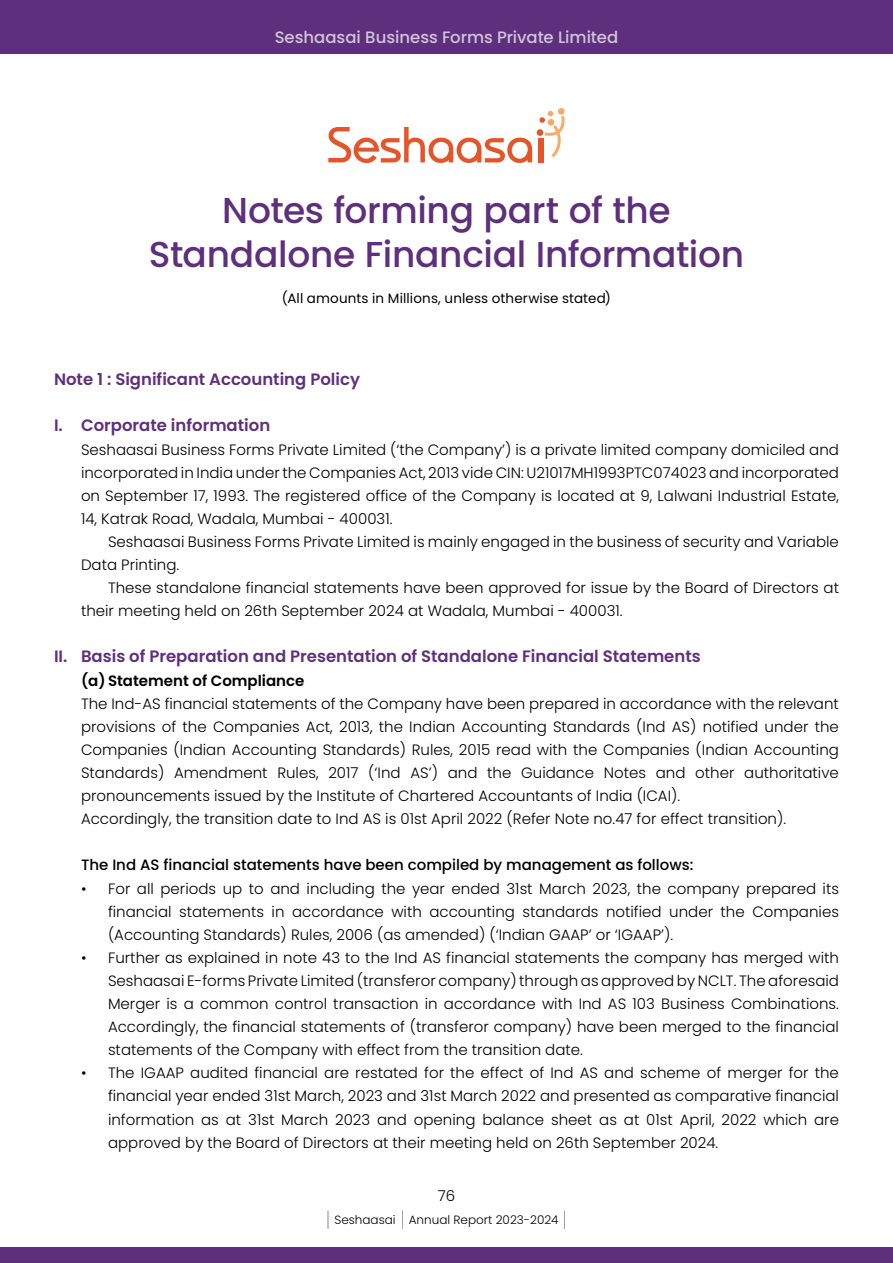
<style>
.page{position:relative;width:893px;height:1263px;background:#fff}
.page>*{position:absolute;margin:0;border:0;box-sizing:border-box;transform-origin:0 0}
.t1{font:500 36px/43.2px "Poppins";letter-spacing:-.01em;color:#5e2f7d;text-align:center}
.t2{font:600 16.5px "Poppins";color:#5e2f7d}
.t3{font:500 16.5px "Poppins";color:#d0c5d9}
.t4{font:300 15px/23.1px "Poppins";color:#000;text-align:justify}
.t5{font:500 15px "Poppins";color:#000}
.t6{font:600 15px "Poppins";color:#000}
.t7{font:13.5px "Poppins";letter-spacing:.01em;color:#000}
.t8{font:300 12px "Poppins";color:#000}
.s1{font-weight:100;font-size:21px}
</style>
<div class="page">
<div style="left:0;top:0;width:893px;height:54px;background:#5e2f7d"></div>
<div style="left:0;top:1247px;width:893px;height:16px;background:#5e2f7d"></div>
<svg style="left:328px;top:108px;width:237px;height:56px"></svg>
<p class="t3" style="left:275px;top:28px;width:345px">Seshaasai Business Forms Private Limited</p>
<h1 class="t1" style="left:149px;top:189px;width:597px">Notes forming part of the<br>Standalone Financial Information</h1>
<p class="t7" style="left:282px;top:291px;width:331px">(All amounts in Millions, unless otherwise stated)</p>
<p class="t2" style="left:54px;top:370px;width:307px">Note 1 : Significant Accounting Policy</p>
<p class="t2" style="left:54px;top:416px;width:218px">I. Corporate information</p>
<p class="t4" style="left:81px;top:438px;width:759px">Seshaasai Business Forms Private Limited (‘the Company’) is a private limited company domiciled and incorporated in India under the Companies Act, 2013 vide CIN: U21017MH1993PTC074023 and incorporated on September 17, 1993. The registered office of the Company is located at 9, Lalwani Industrial Estate, 14, Katrak Road, Wadala, Mumbai - 400031.</p>
<p class="t4" style="left:81px;top:530px;width:759px;text-indent:27px">Seshaasai Business Forms Private Limited is mainly engaged in the business of security and Variable<br>Data Printing.</p>
<p class="t4" style="left:81px;top:576px;width:759px;text-indent:27px">These standalone financial statements have been approved for issue by the Board of Directors at their meeting held on 26th September 2024 at Wadala, Mumbai - 400031.</p>
<p class="t2" style="left:54px;top:647px;width:648px">II. Basis of Preparation and Presentation of Standalone Financial Statements</p>
<p class="t6" style="left:81px;top:672px;width:225px">(a)Statement of Compliance</p>
<p class="t4" style="left:81px;top:692px;width:759px;text-align:left">The Ind-AS financial statements of the Company have been prepared in accordance with the relevant provisions of the Companies Act, 2013, the Indian Accounting Standards (Ind AS) notified under the Companies (Indian Accounting Standards) Rules, 2015 read with the Companies (Indian Accounting Standards) Amendment Rules, 2017 (‘Ind AS’) and the Guidance Notes and other authoritative pronouncements issued by the Institute of Chartered Accountants of India (ICAI).<br>Accordingly, the transition date to Ind AS is 01st April 2022 (Refer Note no.47 for effect transition).</p>
<p class="t5" style="left:81px;top:856px;width:614px">The Ind AS financial statements have been compiled by management as follows:</p>
<p class="t4" style="left:108px;top:877px;width:733px;text-indent:-27px">• For all periods up to and including the year ended 31st March 2023, the company prepared its financial statements in accordance with accounting standards notified under the Companies (Accounting Standards) Rules, 2006 (as amended) (‘Indian GAAP’ or ‘IGAAP’).</p>
<p class="t4" style="left:108px;top:946px;width:732px;text-indent:-27px">• Further as explained in note 43 to the Ind AS financial statements the company has merged with Seshaasai E-forms Private Limited (transferor company) through as approved by NCLT. The aforesaid Merger is a common control transaction in accordance with Ind AS 103 Business Combinations.<br>Accordingly, the financial statements of (transferor company) have been merged to the financial statements of the Company with effect from the transition date.</p>
<p class="t4" style="left:108px;top:1061px;width:733px;text-indent:-27px">• The IGAAP audited financial are restated for the effect of Ind AS and scheme of merger for the financial year ended 31st March, 2023 and 31st March 2022 and presented as comparative financial information as at 31st March 2023 and opening balance sheet as at 01st April, 2022 which are approved by the Board of Directors at their meeting held on 26th September 2024.</p>
<p class="t4" style="left:438px;top:1184px;width:19px">76</p>
<p class="t8" style="left:326px;top:1212px;width:242px"><span class="s1">|</span> Seshaasai <span class="s1">|</span> Annual Report 2023-2024 <span class="s1">|</span></p>
</div>
